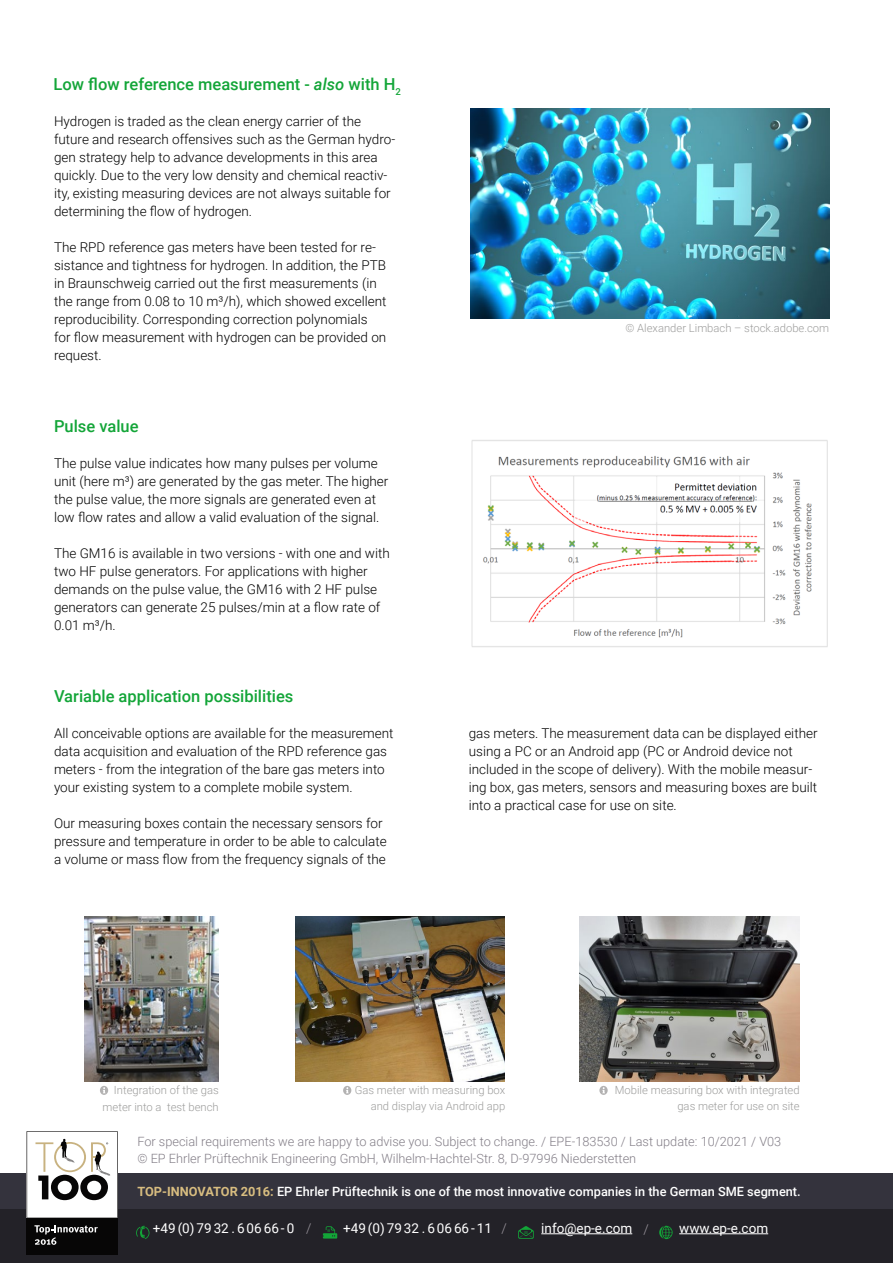
<style>
.page{position:relative;width:893px;height:1263px;background:#fff}
.page>*{position:absolute;margin:0;border:0;box-sizing:border-box;transform-origin:0 0}
.t1{font:500 16.5px "Roboto";color:#13a538}
.t2{font:300 13.5px/18px "Roboto";color:#000}
.t3{font:13.5px "Roboto";color:#fff}
.t4{font:300 12.75px/16.5px "Roboto";color:#837e87}
.t5{font:500 12.75px "Roboto";color:#fff}
.t6{font:300 11.25px/15.6px "Roboto";color:#9d9d9c;text-align:right}
.s1{font-style:italic}
.s2{font-weight:700;color:#d8bd80}
.s3{font-weight:300;color:#9d989f}
</style>
<div class="page">
<img style="left:471px;top:440px;width:357px;height:207px">
<div style="left:0;top:1174px;width:893px;height:38px;background:#34333d"></div>
<div style="left:0;top:1210px;width:893px;height:53px;background:#232228"></div>
<svg style="left:136px;top:1226px;width:13px;height:13px"></svg>
<svg style="left:323px;top:1226px;width:14px;height:12px"></svg>
<svg style="left:518px;top:1226px;width:16px;height:13px"></svg>
<hr style="left:541px;top:1233px;width:91px;height:1px;background:#fff">
<svg style="left:659px;top:1226px;width:14px;height:13px"></svg>
<hr style="left:679px;top:1233px;width:89px;height:1px;background:#fff">
<svg style="left:27px;top:1131px;width:91px;height:87px"></svg>
<div style="left:27px;top:1218px;width:91px;height:36px;background:#070606"></div>
<svg style="left:34px;top:1225px;width:64px;height:20px"></svg>
<img style="left:580px;top:916px;width:220px;height:165px">
<img style="left:296px;top:916px;width:209px;height:165px">
<img style="left:85px;top:916px;width:134px;height:165px">
<svg style="left:100px;top:1086px;width:8px;height:9px"></svg>
<svg style="left:343px;top:1086px;width:8px;height:9px"></svg>
<svg style="left:599px;top:1086px;width:9px;height:9px"></svg>
<img style="left:471px;top:108px;width:358px;height:210px">
<p class="t1" style="left:54px;top:73px;width:349px">Low flow reference measurement - <span class="s1">also</span> with H<sub>2</sub></p>
<p class="t2" style="left:54px;top:112px;width:343px">Hydrogen is traded as the clean energy carrier of the future and research offensives such as the German hydro&shy;gen strategy help to advance developments in this area quickly. Due to the very low density and chemical reactiv&shy;ity, existing measuring devices are not always suitable for determining the flow of hydrogen.</p>
<p class="t2" style="left:54px;top:238px;width:334px">The RPD reference gas meters have been tested for re&shy;sistance and tightness for hydrogen. In addition, the PTB in Braunschweig carried out the first measurements (in the range from 0.08 to 10 m³/h), which showed excellent reproducibility. Corresponding correction polynomials for flow measurement with hydrogen can be provided on request.</p>
<p class="t1" style="left:54px;top:415px;width:86px">Pulse value</p>
<p class="t2" style="left:54px;top:454px;width:336px">The pulse value indicates how many pulses per volume unit (here m³) are generated by the gas meter. The higher the pulse value, the more signals are generated even at low flow rates and allow a valid evaluation of the signal.</p>
<p class="t2" style="left:54px;top:544px;width:337px">The GM16 is available in two versions - with one and with two HF pulse generators. For applications with higher demands on the pulse value, the GM16 with 2 HF pulse generators can generate 25 pulses/min at a flow rate of 0.01 m³/h.</p>
<p class="t1" style="left:54px;top:685px;width:241px">Variable application possibilities</p>
<p class="t2" style="left:54px;top:724px;width:341px">All conceivable options are available for the measurement data acquisition and evaluation of the RPD reference gas meters - from the integration of the bare gas meters into your existing system to a complete mobile system.</p>
<p class="t2" style="left:54px;top:814px;width:334px">Our measuring boxes contain the necessary sensors for pressure and temperature in order to be able to calculate a volume or mass flow from the frequency signals of the</p>
<p class="t6" style="left:625px;top:320px;width:205px">© Alexander Limbach – stock.adobe.com</p>
<p class="t2" style="left:469px;top:724px;width:350px">gas meters. The measurement data can be displayed either using a PC or an Android app (PC or Android device not included in the scope of delivery). With the mobile measur&shy;ing box, gas meters, sensors and measuring boxes are built into a practical case for use on site.</p>
<p class="t6" style="left:103px;top:1081px;width:118px;line-height:17.1px">Integration of the gas meter into a test bench</p>
<p class="t6" style="left:355px;top:1082px;width:152px">Gas meter with measuring box and display via Android app</p>
<p class="t6" style="left:615px;top:1082px;width:186px">Mobile measuring box with integrated gas meter for use on site</p>
<p class="t4" style="left:137px;top:1133px;width:645px">For special requirements we are happy to advise you. Subject to change. / EPE-183530 / Last update: 10/2021 / V03 © EP Ehrler Prüftechnik Engineering GmbH, Wilhelm-Hachtel-Str. 8, D-97996 Niederstetten</p>
<p class="t5" style="left:137px;top:1182px;width:665px"><span class="s2">TOP-INNOVATOR 2016:</span> EP Ehrler Prüftechnik is one of the most innovative companies in the German SME segment.</p>
<p class="t3" style="left:153px;top:1218px;width:160px">+49 (0) 79 32 . 6 06 66 - 0 <span class="s3">/</span></p>
<p class="t3" style="left:343px;top:1218px;width:165px">+49 (0) 79 32 . 6 06 66 - 11 <span class="s3">/</span></p>
<p class="t3" style="left:541px;top:1218px;width:109px">info@ep-e.com <span class="s3">/</span></p>
<p class="t3" style="left:679px;top:1218px;width:90px">www.ep-e.com</p>
</div>
